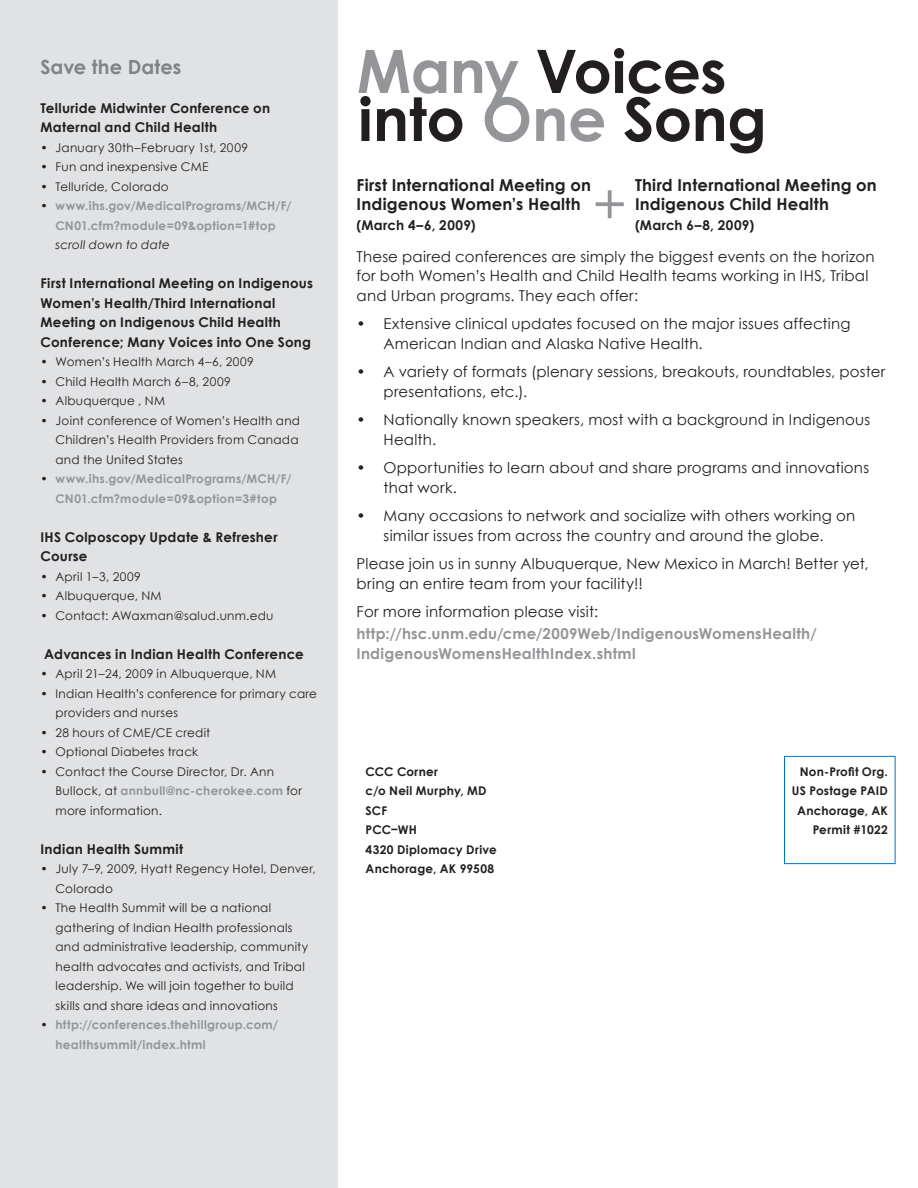
<style>
.page{position:relative;width:918px;height:1188px;background:#fff}
.page>*{position:absolute;margin:0;border:0;box-sizing:border-box;transform-origin:0 0}
._1-head_1{font:700 60px/48px "Century Gothic";letter-spacing:-.005em;color:#231f20}
._2-body_bullet_3{font:57px "Century Gothic";color:#939598}
._1-head__century_got{font:700 19.5px "Century Gothic";color:#808285}
._1-head_3{font:700 16.5px/19.5px "Century Gothic";letter-spacing:.01em;color:#231f20}
._1-head_3_space{font:700 16.5px/19.5px "Century Gothic";letter-spacing:.01em;color:#231f20}
._8-sidebar{font:15px/19.5px "Century Gothic";letter-spacing:.01em;color:#231f20}
._8-link{font:700 15px/19.5px "Century Gothic";letter-spacing:.015em;color:#939598}
._1-head_sub1-space_b{font:700 13.5px/19.5px "Century Gothic";letter-spacing:.015em;color:#231f20}
._1-head_sub1{font:700 13.5px "Century Gothic";letter-spacing:.02em;color:#231f20}
._2-body_bullet_1{font:12px/19.5px "Century Gothic";letter-spacing:.02em;color:#231f20}
._2-body_bullet_1-2{font:700 12px/19.5px "Century Gothic";letter-spacing:.02em;color:#939598}
.contents_2{font:700 12px/19.5px "Century Gothic";letter-spacing:.02em;color:#231f20}
.contents_2_center{font:700 12px "Century Gothic";letter-spacing:.02em;color:#231f20}
.s1{font-weight:400;color:#231f20}
.s2{font-weight:400;font-style:italic;color:#231f20}
.s3{font-weight:700;color:#939598}
.s4{color:#939598}
</style>
<div class="page">
<div style="left:0;top:0;width:338px;height:1188px;background:#e1e2e4"></div>
<div style="left:784px;top:756px;width:112px;height:108px;border:1px solid #0077c0"></div>
<p class="_1-head__century_got" style="left:40px;top:52px;width:142px">Save the Dates</p>
<p class="_1-head_sub1-space_b" style="left:40px;top:97px;width:231px">Telluride Midwinter Conference on<br>Maternal and Child Health</p>
<p class="_2-body_bullet_1" style="left:40px;top:137px;width:209px">• January 30th–February 1st, 2009</p>
<p class="_2-body_bullet_1" style="left:40px;top:157px;width:170px">• Fun and inexpensive CME</p>
<p class="_2-body_bullet_1" style="left:40px;top:176px;width:130px">• Telluride, Colorado</p>
<p class="_2-body_bullet_1-2" style="left:56px;top:195px;width:238px;text-indent:-15px"><span class="s1">•</span> www.ihs.gov/MedicalPrograms/MCH/F/<br>CN01.cfm?module=09&amp;option=1#top <span class="s2">scroll down to date</span></p>
<p class="_1-head_sub1-space_b" style="left:40px;top:273px;width:274px">First International Meeting on Indigenous Women’s Health/Third International Meeting on Indigenous Child Health Conference; Many Voices into One Song</p>
<p class="_2-body_bullet_1" style="left:40px;top:352px;width:215px">• Women’s Health March 4–6, 2009</p>
<p class="_2-body_bullet_1" style="left:40px;top:371px;width:192px">• Child Health March 6–8, 2009</p>
<p class="_2-body_bullet_1" style="left:40px;top:391px;width:126px">• Albuquerque , NM</p>
<p class="_2-body_bullet_1" style="left:56px;top:410px;width:246px;text-indent:-15px">• Joint conference of Women’s Health and<br>Children’s Health Providers from Canada and the United States</p>
<p class="_2-body_bullet_1-2" style="left:40px;top:468px;width:253px;text-align:center"><span class="s1">•</span> www.ihs.gov/MedicalPrograms/MCH/F/<br>CN01.cfm?module=09&amp;option=3#top</p>
<p class="_1-head_sub1-space_b" style="left:40px;top:526px;width:239px">IHS Colposcopy Update &amp; Refresher<br>Course</p>
<p class="_2-body_bullet_1" style="left:40px;top:566px;width:102px">• April 1–3, 2009</p>
<p class="_2-body_bullet_1" style="left:40px;top:586px;width:123px">• Albuquerque, NM</p>
<p class="_2-body_bullet_1" style="left:40px;top:605px;width:234px">• Contact: AWaxman@salud.unm.edu</p>
<p class="_1-head_sub1-space_b" style="left:44px;top:643px;width:261px">Advances in Indian Health Conference</p>
<p class="_2-body_bullet_1" style="left:40px;top:664px;width:237px">• April 21–24, 2009 in Albuquerque, NM</p>
<p class="_2-body_bullet_1" style="left:56px;top:683px;width:263px;text-indent:-15px">• Indian Health’s conference for primary care providers and nurses</p>
<p class="_2-body_bullet_1" style="left:40px;top:722px;width:171px">• 28 hours of CME/CE credit</p>
<p class="_2-body_bullet_1" style="left:40px;top:742px;width:159px">• Optional Diabetes track</p>
<p class="_2-body_bullet_1" style="left:56px;top:761px;width:248px;text-indent:-15px">• Contact the Course Director, Dr. Ann<br>Bullock, at <span class="s3">annbull@nc-cherokee.com</span> for more information.</p>
<p class="_1-head_sub1-space_b" style="left:40px;top:838px;width:144px">Indian Health Summit</p>
<p class="_2-body_bullet_1" style="left:56px;top:859px;width:262px;text-indent:-15px">• July 7–9, 2009, Hyatt Regency Hotel, Denver,<br>Colorado</p>
<p class="_2-body_bullet_1" style="left:56px;top:898px;width:254px;text-indent:-15px">• The Health Summit will be a national gathering of Indian Health professionals and administrative leadership, community health advocates and activists, and Tribal leadership. We will join together to build skills and share ideas and innovations</p>
<p class="_2-body_bullet_1-2" style="left:56px;top:1014px;width:224px;text-indent:-15px"><span class="s1">•</span> http://conferences.thehillgroup.com/ healthsummit/index.html</p>
<p class="_1-head_1" style="left:357px;top:45px;width:411px"><span class="s4">Many</span> Voices into <span class="s4">One</span> Song</p>
<p class="_1-head_3" style="left:357px;top:174px;width:236px">First International Meeting on<br>Indigenous Women’s Health</p>
<p class="_1-head_sub1" style="left:357px;top:214px;width:121px">(March 4–6, 2009)</p>
<p class="_2-body_bullet_3" style="left:592px;top:164px;width:36px">+</p>
<p class="_1-head_3_space" style="left:635px;top:174px;width:243px">Third International Meeting on<br>Indigenous Child Health</p>
<p class="_1-head_sub1" style="left:635px;top:214px;width:121px">(March 6–8, 2009)</p>
<p class="_8-sidebar" style="left:357px;top:246px;width:520px">These paired conferences are simply the biggest events on the horizon for both Women’s Health and Child Health teams working in IHS, Tribal and Urban programs. They each offer:</p>
<p class="_8-sidebar" style="left:384px;top:314px;width:469px;text-indent:-27px">• Extensive clinical updates focused on the major issues affecting<br>American Indian and Alaska Native Health.</p>
<p class="_8-sidebar" style="left:384px;top:362px;width:503px;text-indent:-27px">• A variety of formats (plenary sessions, breakouts, roundtables, poster presentations, etc.).</p>
<p class="_8-sidebar" style="left:384px;top:410px;width:488px;text-indent:-27px">• Nationally known speakers, most with a background in Indigenous<br>Health.</p>
<p class="_8-sidebar" style="left:384px;top:458px;width:487px;text-indent:-27px">• Opportunities to learn about and share programs and innovations that work.</p>
<p class="_8-sidebar" style="left:357px;top:506px;width:500px;text-align:center">• Many occasions to network and socialize with others working on similar issues from across the country and around the globe.</p>
<p class="_8-sidebar" style="left:357px;top:554px;width:513px">Please join us in sunny Albuquerque, New Mexico in March! Better yet, bring an entire team from your facility!!</p>
<p class="_8-sidebar" style="left:357px;top:602px;width:243px">For more information please visit:</p>
<p class="_8-link" style="left:357px;top:623px;width:462px">http://hsc.unm.edu/cme/2009Web/IndigenousWomensHealth/<br>IndigenousWomensHealthIndex.shtml</p>
<p class="contents_2" style="left:366px;top:761px;width:74px">CCC Corner</p>
<p class="contents_2" style="left:366px;top:780px;width:122px">c/o Neil Murphy, MD<br>SCF</p>
<p class="contents_2" style="left:366px;top:819px;width:133px">PCC–WH<br>4320 Diplomacy Drive<br>Anchorage, AK 99508</p>
<p class="contents_2_center" style="left:800px;top:762px;width:90px">Non-Profit Org.</p>
<p class="contents_2_center" style="left:792px;top:782px;width:98px">US Postage PAID</p>
<p class="contents_2_center" style="left:797px;top:801px;width:92px">Anchorage, AK</p>
<p class="contents_2_center" style="left:813px;top:821px;width:77px">Permit #1022</p>
</div>
